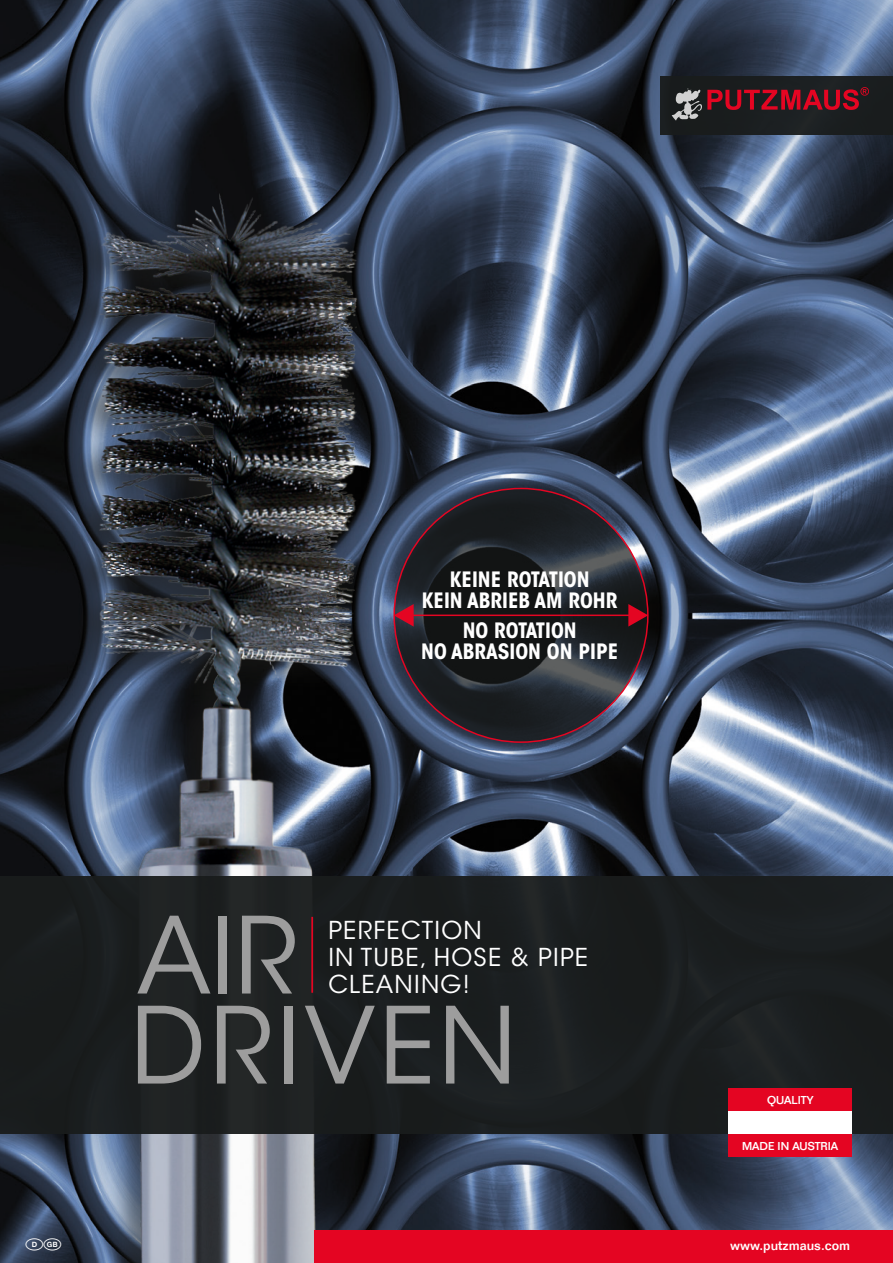
<style>
.page{position:relative;width:893px;height:1263px;background:#fff}
.page>*{position:absolute;margin:0;border:0;box-sizing:border-box;transform-origin:0 0}
.t1{font:105.15px/90px "ITC Avant Garde Std";letter-spacing:.025em;color:#9d9d9d}
.t2{font:24.6px/27px "ITC Avant Garde Std";letter-spacing:.05em;color:#fff}
.t3{font:700 condensed 21px/21px "ITC Avant Garde Std";color:#fff;text-align:center}
.t4{font:500 13.5px "Folio LT";color:#fff}
.t5{font:500 11.25px "Folio LT";color:#fff}
</style>
<div class="page">
<img style="left:0;top:0;width:893px;height:1263px">
<img style="left:53px;top:170px;width:330px;height:1093px">
<div style="left:660px;top:77px;width:233px;height:58px;background:#191c1c"></div>
<svg style="left:672px;top:87px;width:197px;height:34px"></svg>
<div style="left:0;top:877px;width:893px;height:257px;background:#191c1c"></div>
<hr style="left:311px;top:917px;width:2px;height:76px;background:#e40522">
<div style="left:729px;top:1088px;width:123px;height:23px;background:#e40522"></div>
<div style="left:729px;top:1134px;width:123px;height:23px;background:#e40522"></div>
<div style="left:729px;top:1111px;width:123px;height:23px;background:#fff"></div>
<div style="left:314px;top:1230px;width:579px;height:33px;background:#e40522"></div>
<svg style="left:394px;top:488px;width:254px;height:254px;background:#212226"></svg>
<svg style="left:394px;top:604px;width:20px;height:23px"></svg>
<svg style="left:628px;top:604px;width:20px;height:23px"></svg>
<hr style="left:406px;top:614px;width:235px;height:2px;background:#e40522">
<svg style="left:26px;top:1238px;width:35px;height:12px"></svg>
<p class="t3" style="left:422px;top:569px;width:197px">KEINE ROTATION<br>KEIN ABRIEB AM ROHR</p>
<p class="t3" style="left:421px;top:619px;width:198px">NO ROTATION<br>NO ABRASION ON PIPE</p>
<h1 class="t1" style="left:130px;top:912px;width:388px">AIR<br>DRIVEN</h1>
<p class="t2" style="left:328px;top:917px;width:261px">PERFECTION<br>IN TUBE, HOSE &amp; PIPE<br>CLEANING!</p>
<p class="t5" style="left:767px;top:1093px;width:48px">QUALITY</p>
<p class="t5" style="left:742px;top:1139px;width:98px">MADE IN AUSTRIA</p>
<p class="t4" style="left:730px;top:1237px;width:122px">www.putzmaus.com</p>
</div>
